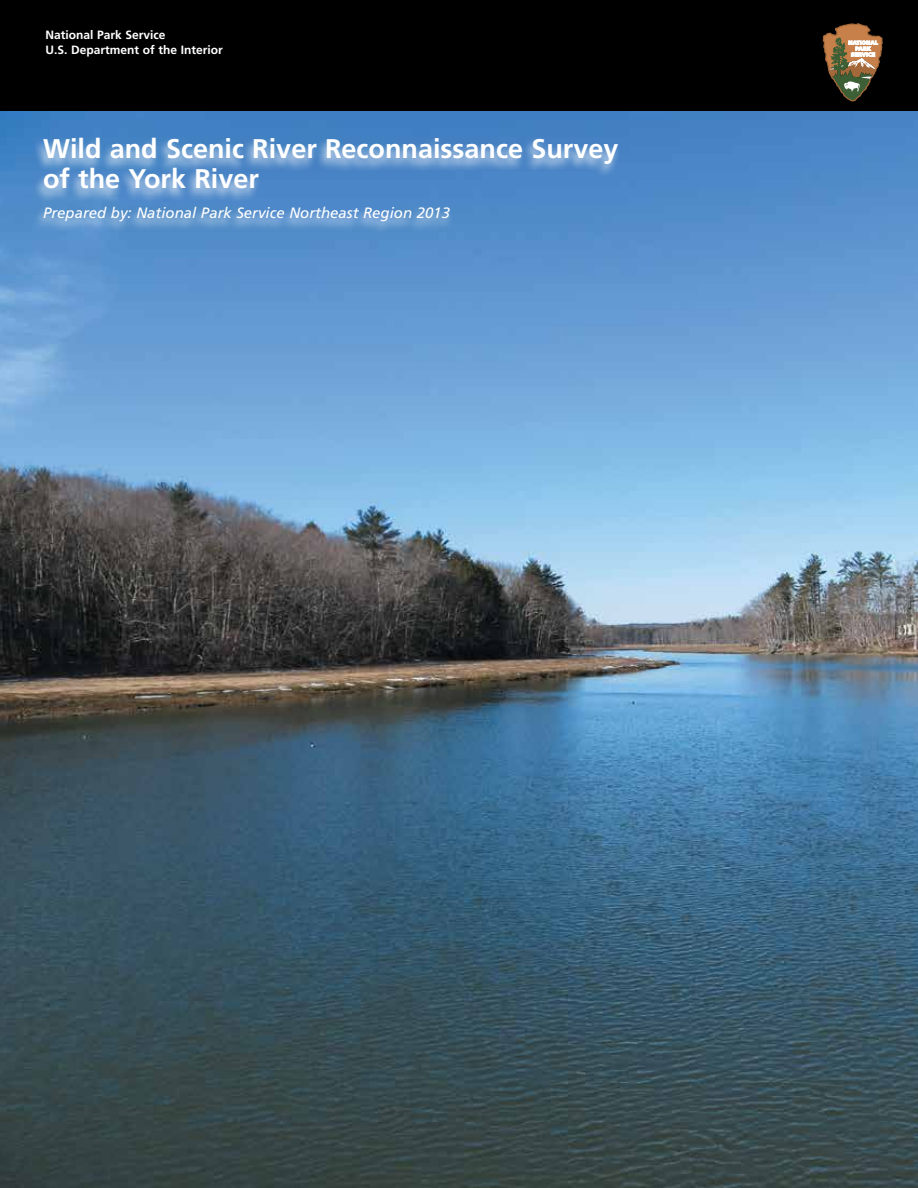
<style>
.page{position:relative;width:918px;height:1188px;background:#fff}
.page>*{position:absolute;margin:0;border:0;box-sizing:border-box;transform-origin:0 0}
.t1{font:700 27px/30px "Frutiger LT Std";color:#fff}
.t2{font:italic 15px "Frutiger LT Std";color:#fff}
.t3{font:700 12px/15px "Frutiger LT Std";color:#fff}
</style>
<div class="page">
<img style="left:0;top:111px;width:918px;height:1077px">
<div style="left:32px;top:137px;width:589px;height:98px;background:#fff;opacity:.75"></div>
<div style="left:0;top:0;width:918px;height:111px;background:#000"></div>
<svg style="left:822px;top:23px;width:61px;height:79px"></svg>
<p class="t3" style="left:45px;top:27px;width:179px">National Park Service<br>U.S. Department of the Interior</p>
<p class="t1" style="left:43px;top:134px;width:577px">Wild and Scenic River Reconnaissance Survey of the York River</p>
<p class="t2" style="left:43px;top:204px;width:409px">Prepared by: National Park Service Northeast Region 2013</p>
</div>
